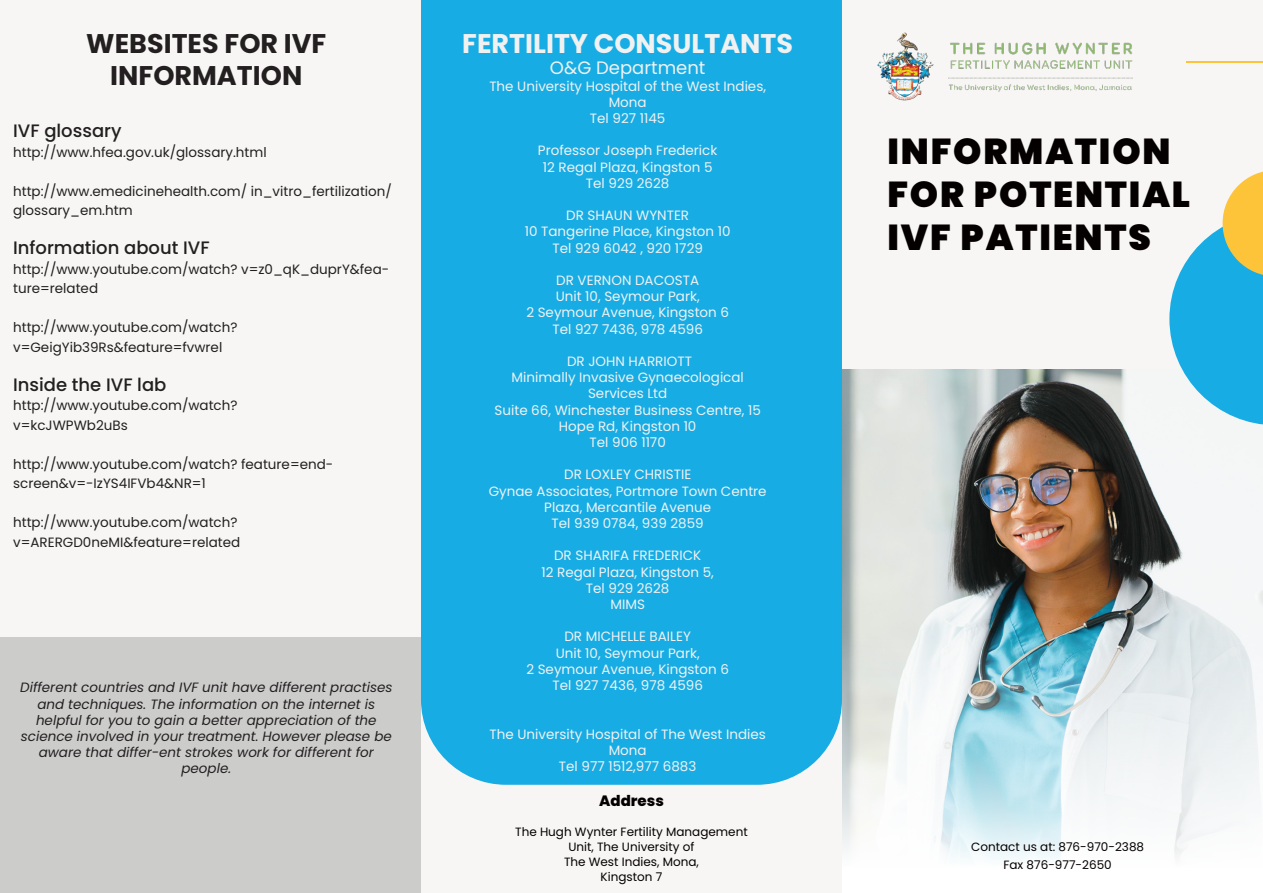
<style>
.page{position:relative;width:1263px;height:893px;background:#f7f6f4}
.page>*{position:absolute;margin:0;border:0;box-sizing:border-box;transform-origin:0 0}
.t1{font:900 36px/43.2px "Poppins";letter-spacing:.05em;color:#040000}
.t2{font:700 27px/32.4px "Poppins";color:#231f20;text-align:center}
.t3{font:700 27px "Poppins";color:#f1f1f2}
.t4{font:500 18px "Poppins";color:#231f20}
.t5{font:18px "Poppins";color:#f1f1f2}
.t6{font:800 15px "Poppins";color:#040000}
.t7{font:13.5px/16.2px "Poppins";color:#f1f1f2;text-align:center}
.t8{font:13.5px/19.5px "Poppins";color:#231f20}
.t9{font:italic 13.5px/16.2px "Poppins";color:#231f20;text-align:center}
.t10{font:12px/15px "Poppins";color:#040000;text-align:center}
</style>
<div class="page">
<div style="left:0;top:638px;width:421px;height:255px;background:#cccccb"></div>
<img style="left:842px;top:370px;width:421px;height:523px">
<svg style="left:842px;top:556px;width:420px;height:337px"></svg>
<div style="left:421px;top:0;width:421px;height:785px;background:#17ade4"></div>
<hr style="left:1186px;top:62px;width:77px;height:1px;background:#fdc439">
<svg style="left:1169px;top:171px;width:94px;height:254px"></svg>
<img style="left:877px;top:32px;width:256px;height:69px">
<h2 class="t2" style="left:86px;top:27px;width:242px">WEBSITES FOR IVF<br>INFORMATION</h2>
<h3 class="t4" style="left:13px;top:120px;width:110px">IVF glossary</h3>
<p class="t8" style="left:13px;top:142px;width:255px">http://www.hfea.gov.uk/glossary.html</p>
<p class="t8" style="left:13px;top:181px;width:380px">http://www.emedicinehealth.com/ in_vitro_fertilization/ glossary_em.htm</p>
<h3 class="t4" style="left:13px;top:237px;width:198px">Information about IVF</h3>
<p class="t8" style="left:13px;top:259px;width:378px">http://www.youtube.com/watch? v=z0_qK_duprY&amp;fea&shy;ture=related</p>
<p class="t8" style="left:13px;top:318px;width:226px">http://www.youtube.com/watch? v=GeigYib39Rs&amp;feature=fvwrel</p>
<h3 class="t4" style="left:13px;top:374px;width:155px">Inside the IVF lab</h3>
<p class="t8" style="left:13px;top:396px;width:226px">http://www.youtube.com/watch? v=kcJWPWb2uBs</p>
<p class="t8" style="left:13px;top:454px;width:322px">http://www.youtube.com/watch? feature=end&shy;screen&amp;v=-IzYS4IFVb4&amp;NR=1</p>
<p class="t8" style="left:13px;top:513px;width:229px">http://www.youtube.com/watch? v=ARERGD0neMI&amp;feature=related</p>
<p class="t9" style="left:20px;top:680px;width:374px">Different countries and IVF unit have different practises and techniques. The information on the internet is helpful for you to gain a better appreciation of the science involved in your treatment. However please be aware that differ-ent strokes work for different for people.</p>
<h2 class="t3" style="left:462px;top:28px;width:332px">FERTILITY CONSULTANTS</h2>
<h3 class="t5" style="left:550px;top:58px;width:157px">O&amp;G Department</h3>
<p class="t7" style="left:489px;top:78px;width:278px">The University Hospital of the West Indies,<br>Mona<br>Tel 927 1145</p>
<p class="t7" style="left:538px;top:143px;width:181px">Professor Joseph Frederick<br>12 Regal Plaza, Kingston 5<br>Tel 929 2628</p>
<p class="t7" style="left:525px;top:207px;width:207px">DR SHAUN WYNTER<br>10 Tangerine Place, Kingston 10<br>Tel 929 6042 , 920 1729</p>
<p class="t7" style="left:526px;top:272px;width:204px">DR VERNON DACOSTA<br>Unit 10, Seymour Park,<br>2 Seymour Avenue, Kingston 6<br>Tel 927 7436, 978 4596</p>
<p class="t7" style="left:494px;top:353px;width:268px">DR JOHN HARRIOTT<br>Minimally Invasive Gynaecological<br>Services Ltd<br>Suite 66, Winchester Business Centre, 15<br>Hope Rd, Kingston 10<br>Tel 906 1170</p>
<p class="t7" style="left:489px;top:467px;width:279px">DR LOXLEY CHRISTIE<br>Gynae Associates, Portmore Town Centre<br>Plaza, Mercantile Avenue<br>Tel 939 0784, 939 2859</p>
<p class="t7" style="left:541px;top:548px;width:174px">DR SHARIFA FREDERICK<br>12 Regal Plaza, Kingston 5,<br>Tel 929 2628<br>MIMS</p>
<p class="t7" style="left:526px;top:629px;width:204px">DR MICHELLE BAILEY<br>Unit 10, Seymour Park,<br>2 Seymour Avenue, Kingston 6<br>Tel 927 7436, 978 4596</p>
<p class="t7" style="left:489px;top:726px;width:278px">The University Hospital of The West Indies<br>Mona<br>Tel 977 1512,977 6883</p>
<p class="t6" style="left:599px;top:792px;width:66px">Address</p>
<p class="t10" style="left:515px;top:824px;width:234px">The Hugh Wynter Fertility Management<br>Unit, The University of<br>The West Indies, Mona,<br>Kingston 7</p>
<h1 class="t1" style="left:887px;top:130px;width:304px">INFORMATION<br>FOR POTENTIAL<br>IVF PATIENTS</h1>
<p class="t10" style="left:971px;top:837px;width:175px;line-height:18px">Contact us at: 876-970-2388<br>Fax 876-977-2650</p>
</div>
